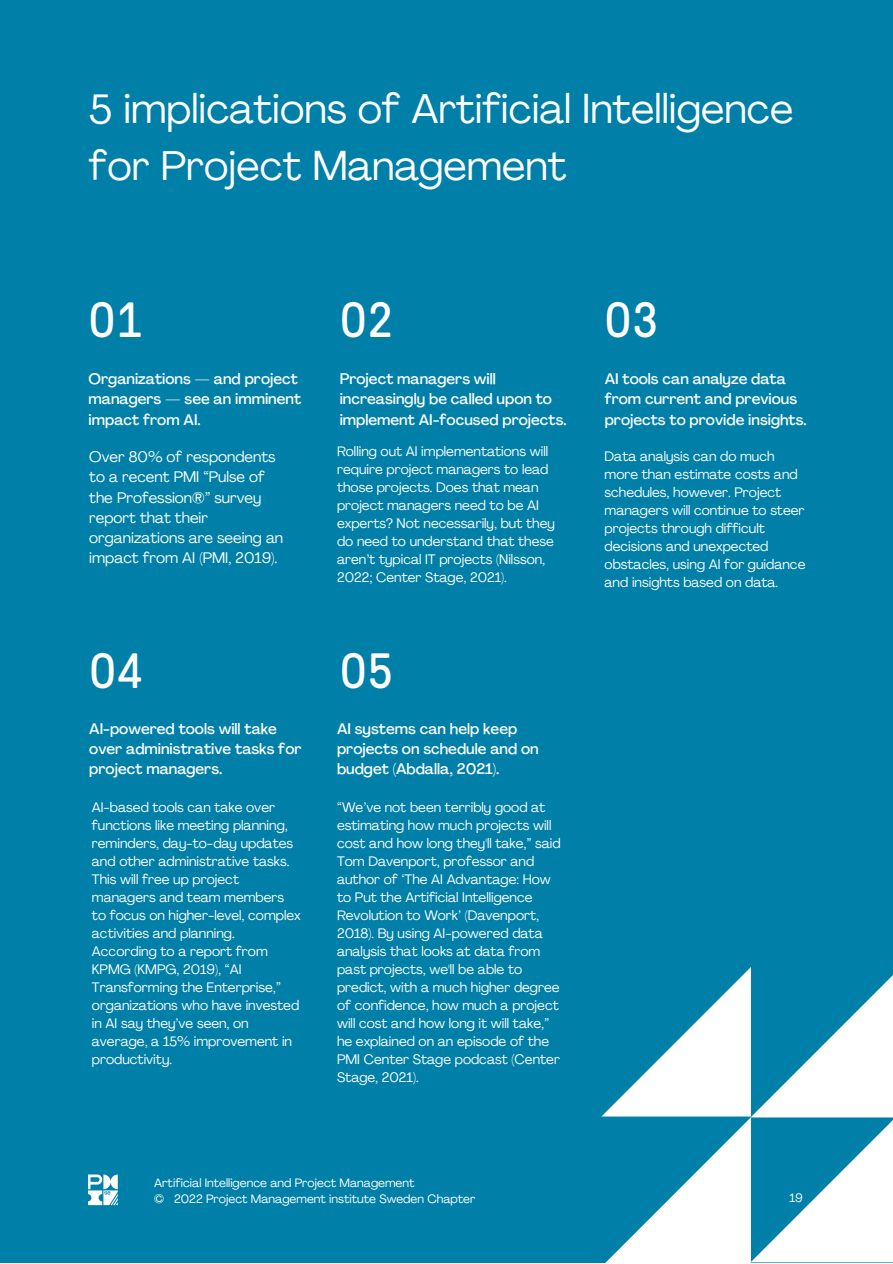
<style>
.page{position:relative;width:893px;height:1264px;background:#fff}
.page>*{position:absolute;margin:0;border:0;box-sizing:border-box;transform-origin:0 0}
.t1{font:49.5px "GT Pressura Mono";color:#fff}
.t2{font:40.65px/56.2px "Agrandir";color:#fff}
.t3{font:500 15px/20.2px "Agrandir";color:#fff}
.t4{font:15px/20.2px "Agrandir";color:#fff}
.t5{font:13.5px/18px "Agrandir";color:#fff}
.t6{font:12px/16px "Agrandir";color:#fff}
</style>
<div class="page">
<div style="left:0;top:0;width:892px;height:1262px;background:#0080a8"></div>
<img style="left:89px;top:1174px;width:29px;height:31px">
<svg style="left:601px;top:967px;width:291px;height:295px"></svg>
<h2 class="t2" style="left:89px;top:85px;width:705px">5 implications of Artificial Intelligence for Project Management</h2>
<h1 class="t1" style="left:89px;top:293px;width:56px">01</h1>
<h1 class="t1" style="left:339px;top:293px;width:56px">02</h1>
<h1 class="t1" style="left:604px;top:293px;width:56px">03</h1>
<p class="t3" style="left:89px;top:370px;width:214px">Organizations — and project managers — see an imminent impact from AI.</p>
<p class="t4" style="left:89px;top:448px;width:195px">Over 80% of respondents to a recent PMI “Pulse of the Profession®” survey report that their organizations are seeing an impact from AI (PMI, 2019).</p>
<p class="t3" style="left:339px;top:370px;width:228px">Project managers will increasingly be called upon to implement AI-focused projects.</p>
<p class="t5" style="left:337px;top:443px;width:219px">Rolling out AI implementations will require project managers to lead those projects. Does that mean project managers need to be AI experts? Not necessarily, but they do need to understand that these aren’t typical IT projects (Nilsson,<br>2022; Center Stage, 2021).</p>
<h1 class="t1" style="left:89px;top:644px;width:56px">04</h1>
<h1 class="t1" style="left:339px;top:644px;width:56px">05</h1>
<p class="t3" style="left:89px;top:719px;width:214px">AI-powered tools will take over administrative tasks for project managers.</p>
<p class="t3" style="left:337px;top:719px;width:203px">AI systems can help keep projects on schedule and on budget (Abdalla, 2021).</p>
<p class="t5" style="left:92px;top:799px;width:210px">AI-based tools can take over functions like meeting planning, reminders, day-to-day updates and other administrative tasks.<br>This will free up project managers and team members to focus on higher-level, complex activities and planning.<br>According to a report from<br>KPMG (KMPG, 2019), “AI<br>Transforming the Enterprise,” organizations who have invested in AI say they’ve seen, on average, a 15% improvement in productivity.</p>
<p class="t5" style="left:337px;top:799px;width:225px">“We’ve not been terribly good at estimating how much projects will cost and how long they'll take,” said<br>Tom Davenport, professor and author of ‘The AI Advantage: How to Put the Artificial Intelligence<br>Revolution to Work’ (Davenport,<br>2018). By using AI-powered data analysis that looks at data from past projects, we'll be able to predict, with a much higher degree of confidence, how much a project will cost and how long it will take,” he explained on an episode of the<br>PMI Center Stage podcast (Center<br>Stage, 2021).</p>
<p class="t6" style="left:154px;top:1175px;width:322px">Artificial Intelligence and Project Management<br>© 2022 Project Management institute Sweden Chapter</p>
<p class="t3" style="left:604px;top:370px;width:203px">AI tools can analyze data from current and previous projects to provide insights.</p>
<p class="t5" style="left:604px;top:448px;width:202px">Data analysis can do much more than estimate costs and schedules, however. Project managers will continue to steer projects through difficult decisions and unexpected obstacles, using AI for guidance and insights based on data.</p>
<p class="t6" style="left:789px;top:1190px;width:15px">19</p>
</div>
